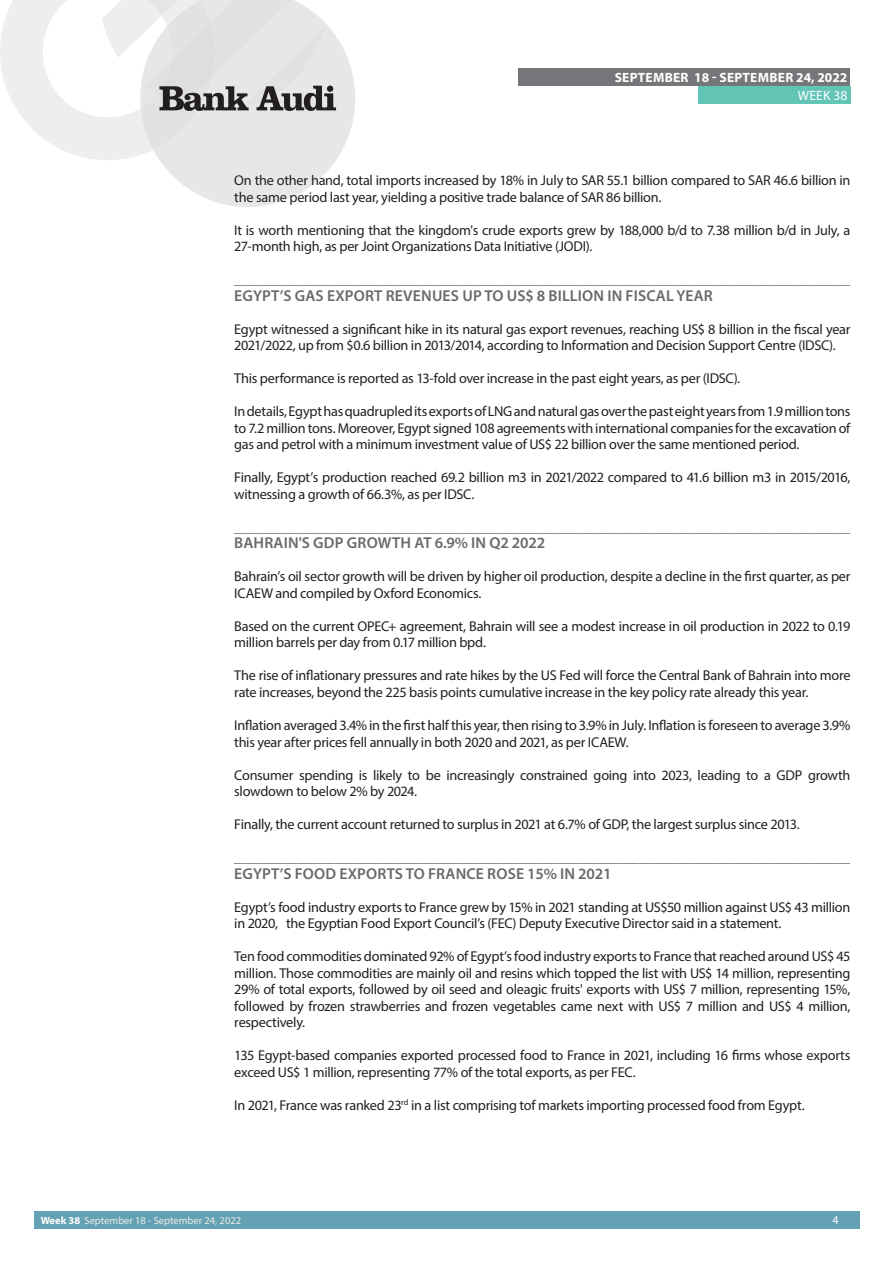
<style>
.page{position:relative;width:893px;height:1263px;background:#fff}
.page>*{position:absolute;margin:0;border:0;box-sizing:border-box;transform-origin:0 0}
.t1{font:600 15.75px "Myriad Pro";letter-spacing:.01em;color:#69696c}
.t2{font:15.6px "Myriad Pro";color:#707276}
.t3{font:14.25px/16.5px "Myriad Pro";letter-spacing:-.02em;color:#231f20}
.t4{font:700 13.5px "Myriad Pro";letter-spacing:.02em;color:#fff}
.t5{font:13.5px "Myriad Pro";letter-spacing:.02em;color:#fff}
.t6{font:12px "Myriad Pro";color:#fff}
.t7{font:10.5px "Myriad Pro";color:#ecece9}
.s1{font-weight:700;color:#fff}
</style>
<div class="page">
<div style="left:35px;top:1212px;width:825px;height:17px;background:#65a1b4"></div>
<div style="left:519px;top:68px;width:331px;height:17px;background:#757679"></div>
<div style="left:698px;top:86px;width:152px;height:17px;background:#62c5b6"></div>
<svg style="left:0;top:0;width:355px;height:207px"></svg>
<p class="t4" style="left:615px;top:68px;width:234px">SEPTEMBER 18 - SEPTEMBER 24, 2022</p>
<p class="t5" style="left:798px;top:87px;width:51px">WEEK 38</p>
<p class="t3" style="left:234px;top:172px;width:618px">On the other hand, total imports increased by 18% in July to SAR 55.1 billion compared to SAR 46.6 billion in the same period last year, yielding a positive trade balance of SAR 86 billion.</p>
<p class="t3" style="left:234px;top:222px;width:618px">It is worth mentioning that the kingdom's crude exports grew by 188,000 b/d to 7.38 million b/d in July, a<br>27-month high, as per Joint Organizations Data Initiative (JODI).</p>
<p class="t2" style="left:234px;top:270px;width:617px">_______________________________________________________________________________</p>
<p class="t1" style="left:234px;top:286px;width:480px">EGYPT’S GAS EXPORT REVENUES UP TO US$ 8 BILLION IN FISCAL YEAR</p>
<p class="t3" style="left:234px;top:321px;width:618px">Egypt witnessed a significant hike in its natural gas export revenues, reaching US$ 8 billion in the fiscal year<br>2021/2022, up from $0.6 billion in 2013/2014, according to Information and Decision Support Centre (IDSC).</p>
<p class="t3" style="left:234px;top:370px;width:507px">This performance is reported as 13-fold over increase in the past eight years, as per (IDSC).</p>
<p class="t3" style="left:234px;top:403px;width:618px;text-align:justify">In details, Egypt has quadrupled its exports of LNG and natural gas over the past eight years from 1.9 million tons to 7.2 million tons. Moreover, Egypt signed 108 agreements with international companies for the excavation of gas and petrol with a minimum investment value of US$ 22 billion over the same mentioned period.</p>
<p class="t3" style="left:234px;top:469px;width:618px">Finally, Egypt’s production reached 69.2 billion m3 in 2021/2022 compared to 41.6 billion m3 in 2015/2016, witnessing a growth of 66.3%, as per IDSC.</p>
<p class="t2" style="left:234px;top:517px;width:617px">_______________________________________________________________________________</p>
<p class="t1" style="left:234px;top:533px;width:312px">BAHRAIN'S GDP GROWTH AT 6.9% IN Q2 2022</p>
<p class="t3" style="left:234px;top:568px;width:618px">Bahrain’s oil sector growth will be driven by higher oil production, despite a decline in the first quarter, as per<br>ICAEW and compiled by Oxford Economics.</p>
<p class="t3" style="left:234px;top:618px;width:618px">Based on the current OPEC+ agreement, Bahrain will see a modest increase in oil production in 2022 to 0.19 million barrels per day from 0.17 million bpd.</p>
<p class="t3" style="left:234px;top:667px;width:618px">The rise of inflationary pressures and rate hikes by the US Fed will force the Central Bank of Bahrain into more rate increases, beyond the 225 basis points cumulative increase in the key policy rate already this year.</p>
<p class="t3" style="left:234px;top:717px;width:618px">Inflation averaged 3.4% in the first half this year, then rising to 3.9% in July. Inflation is foreseen to average 3.9% this year after prices fell annually in both 2020 and 2021, as per ICAEW.</p>
<p class="t3" style="left:234px;top:766px;width:618px">Consumer spending is likely to be increasingly constrained going into 2023, leading to a GDP growth slowdown to below 2% by 2024.</p>
<p class="t3" style="left:234px;top:816px;width:567px">Finally, the current account returned to surplus in 2021 at 6.7% of GDP, the largest surplus since 2013.</p>
<p class="t2" style="left:234px;top:847px;width:617px">_______________________________________________________________________________</p>
<p class="t1" style="left:234px;top:863px;width:379px">EGYPT’S FOOD EXPORTS TO FRANCE ROSE 15% IN 2021</p>
<p class="t3" style="left:234px;top:898px;width:618px">Egypt’s food industry exports to France grew by 15% in 2021 standing at US$50 million against US$ 43 million in 2020, the Egyptian Food Export Council’s (FEC) Deputy Executive Director said in a statement.</p>
<p class="t3" style="left:234px;top:948px;width:618px;text-align:justify">Ten food commodities dominated 92% of Egypt’s food industry exports to France that reached around US$ 45 million. Those commodities are mainly oil and resins which topped the list with US$ 14 million, representing 29% of total exports, followed by oil seed and oleagic fruits' exports with US$ 7 million, representing 15%, followed by frozen strawberries and frozen vegetables came next with US$ 7 million and US$ 4 million, respectively.</p>
<p class="t3" style="left:234px;top:1047px;width:618px">135 Egypt-based companies exported processed food to France in 2021, including 16 firms whose exports exceed US$ 1 million, representing 77% of the total exports, as per FEC.</p>
<p class="t3" style="left:234px;top:1096px;width:572px">In 2021, France was ranked 23<sup>rd</sup> in a list comprising tof markets importing processed food from Egypt.</p>
<p class="t7" style="left:41px;top:1214px;width:202px"><span class="s1">Week 38</span> September 18 - September 24, 2022</p>
<p class="t6" style="left:832px;top:1213px;width:8px">4</p>
</div>
